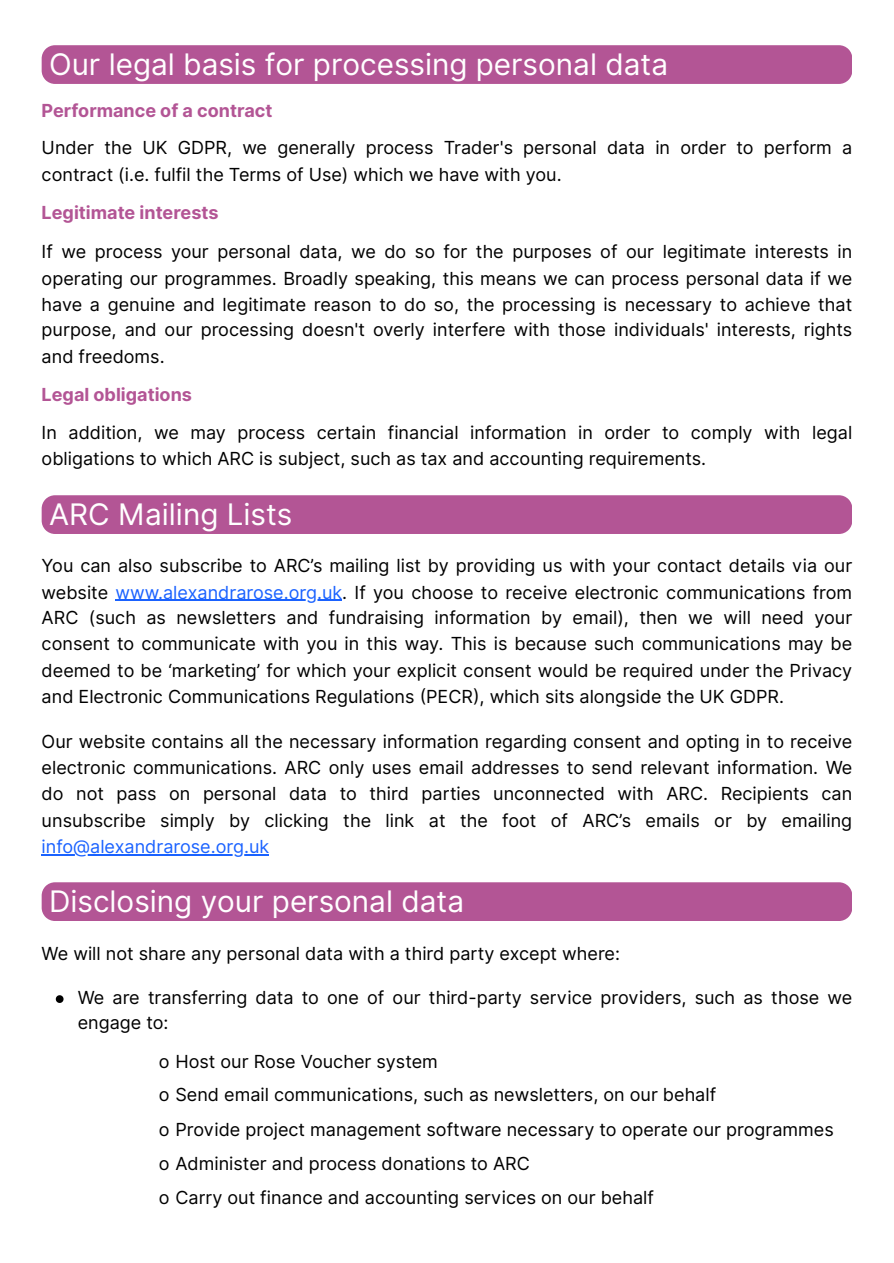
<style>
.page{position:relative;width:894px;height:1263px;background:#fff}
.page>*{position:absolute;margin:0;border:0;box-sizing:border-box;transform-origin:0 0}
.t1{font:29.7px "Inter";color:#fff}
.t2{font:18px/26.4px "Inter";color:#000}
.t3{font:700 18px "Inter";color:#b35595}
.s1{color:#1a62ff}
</style>
<div class="page">
<svg style="left:56px;top:995px;width:7px;height:8px"></svg>
<div style="left:42px;top:45px;width:810px;height:39px;background:#b35595"></div>
<div style="left:42px;top:495px;width:810px;height:39px;background:#b35595"></div>
<hr style="left:116px;top:600px;width:226px;height:1px;background:#1a62ff">
<hr style="left:42px;top:854px;width:227px;height:1px;background:#1a62ff">
<div style="left:42px;top:882px;width:810px;height:39px;background:#b35595"></div>
<p class="t1" style="left:49px;top:47px;width:620px">Our legal basis for processing personal data</p>
<h1 class="t3" style="left:42px;top:100px;width:232px">Performance of a contract</h1>
<p class="t2" style="left:42px;top:134px;width:811px;line-height:27px">Under the UK GDPR, we generally process Trader's personal data in order to perform a contract (i.e. fulfil the Terms of Use) which we have with you.</p>
<h1 class="t3" style="left:42px;top:202px;width:178px">Legitimate interests</h1>
<p class="t2" style="left:42px;top:238px;width:811px;text-align:justify">If we process your personal data, we do so for the purposes of our legitimate interests in operating our programmes. Broadly speaking, this means we can process personal data if we have a genuine and legitimate reason to do so, the processing is necessary to achieve that purpose, and our processing doesn't overly interfere with those individuals' interests, rights and freedoms.</p>
<h1 class="t3" style="left:42px;top:383px;width:152px">Legal obligations</h1>
<p class="t2" style="left:42px;top:419px;width:811px;line-height:25.8px">In addition, we may process certain financial information in order to comply with legal obligations to which ARC is subject, such as tax and accounting requirements.</p>
<p class="t1" style="left:49px;top:497px;width:245px">ARC Mailing Lists</p>
<p class="t2" style="left:42px;top:552px;width:811px;text-align:justify">You can also subscribe to ARC’s mailing list by providing us with your contact details via our website <span class="s1">www.alexandrarose.org.uk</span>. If you choose to receive electronic communications from ARC (such as newsletters and fundraising information by email), then we will need your consent to communicate with you in this way. This is because such communications may be deemed to be ‘marketing’ for which your explicit consent would be required under the Privacy and Electronic Communications Regulations (PECR), which sits alongside the UK GDPR.</p>
<p class="t2" style="left:42px;top:729px;width:811px;text-align:justify">Our website contains all the necessary information regarding consent and opting in to receive electronic communications. ARC only uses email addresses to send relevant information. We do not pass on personal data to third parties unconnected with ARC. Recipients can unsubscribe simply by clicking the link at the foot of ARC’s emails or by emailing <span class="s1">info@alexandrarose.org.uk</span></p>
<p class="t1" style="left:49px;top:883px;width:416px">Disclosing your personal data</p>
<p class="t2" style="left:42px;top:940px;width:579px">We will not share any personal data with a third party except where:</p>
<p class="t2" style="left:78px;top:984px;width:775px;line-height:25.8px">We are transferring data to one of our third-party service providers, such as those we engage to:</p>
<p class="t2" style="left:159px;top:1048px;width:280px">o Host our Rose Voucher system</p>
<p class="t2" style="left:159px;top:1082px;width:559px">o Send email communications, such as newsletters, on our behalf</p>
<p class="t2" style="left:159px;top:1117px;width:676px">o Provide project management software necessary to operate our programmes</p>
<p class="t2" style="left:159px;top:1150px;width:372px">o Administer and process donations to ARC</p>
<p class="t2" style="left:159px;top:1184px;width:496px">o Carry out finance and accounting services on our behalf</p>
</div>
